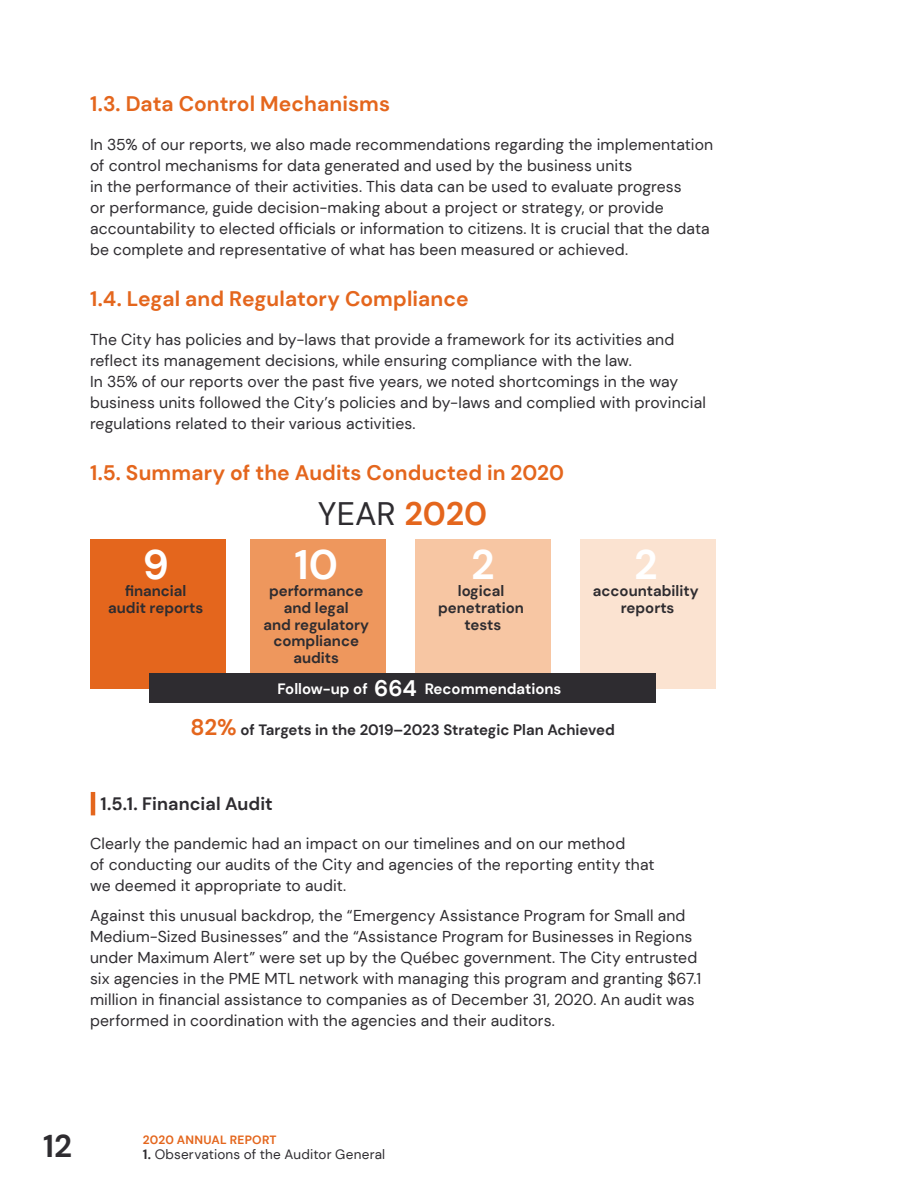
<style>
.page{position:relative;width:918px;height:1188px;background:#fff}
.page>*{position:absolute;margin:0;border:0;box-sizing:border-box;transform-origin:0 0}
.t1{font:700 41.25px "DM Sans";color:#fff}
.t2{font:32.55px "DM Sans";color:#2e2c30}
.t3{font:700 31.5px "DM Sans";color:#2e2c30}
.t4{font:700 21px "DM Sans";letter-spacing:.005em;color:#e4661d}
.t5{font:700 18px "DM Sans";letter-spacing:.005em;color:#2e2c30}
.t6{font:15.75px/21px "DM Sans";letter-spacing:.005em;color:#2e2c30}
.t7{font:700 15px/16.8px "DM Sans";color:#2e2c30;text-align:center}
.t8{font:700 15px "DM Sans";color:#fff}
.t9{font:13.5px "DM Sans";letter-spacing:.015em;color:#2e2c30}
.t10{font:700 12px "DM Sans";letter-spacing:.015em;color:#e4661d}
.s1{font-weight:700;color:#e4661d}
.s2{font-size:22.5px}
.s3{font-size:22.5px;color:#e4661d}
.s4{font-weight:700}
</style>
<div class="page">
<hr style="left:91px;top:792px;width:4px;height:23px;background:#e4661d">
<div style="left:90px;top:539px;width:135px;height:149px;background:#e4661d"></div>
<div style="left:580px;top:539px;width:135px;height:149px;background:#fbe3d1"></div>
<div style="left:251px;top:539px;width:135px;height:149px;background:#ee975d"></div>
<div style="left:415px;top:539px;width:135px;height:149px;background:#f7c6a3"></div>
<div style="left:149px;top:674px;width:507px;height:29px;background:#2e2c30"></div>
<h3 class="t4" style="left:90px;top:90px;width:302px">1.3. Data Control Mechanisms</h3>
<p class="t6" style="left:90px;top:134px;width:625px">In 35% of our reports, we also made recommendations regarding the implementation of control mechanisms for data generated and used by the business units<br>in the performance of their activities. This data can be used to evaluate progress<br>or performance, guide decision-making about a project or strategy, or provide accountability to elected officials or information to citizens. It is crucial that the data be complete and representative of what has been measured or achieved.</p>
<h3 class="t4" style="left:90px;top:285px;width:380px">1.4. Legal and Regulatory Compliance</h3>
<p class="t6" style="left:90px;top:329px;width:617px">The City has policies and by-laws that provide a framework for its activities and reflect its management decisions, while ensuring compliance with the law.<br>In 35% of our reports over the past five years, we noted shortcomings in the way business units followed the City’s policies and by-laws and complied with provincial regulations related to their various activities.</p>
<h3 class="t4" style="left:90px;top:459px;width:476px">1.5. Summary of the Audits Conducted in 2020</h3>
<h1 class="t1" style="left:143px;top:539px;width:28px">9</h1>
<p class="t7" style="left:108px;top:582px;width:97px">financial audit reports</p>
<h2 class="t2" style="left:318px;top:493px;width:171px">YEAR <span class="s1">2020</span></h2>
<h1 class="t1" style="left:295px;top:539px;width:45px">10</h1>
<p class="t7" style="left:263px;top:582px;width:107px">performance and legal<br>and regulatory compliance audits</p>
<h1 class="t1" style="left:471px;top:539px;width:25px">2</h1>
<p class="t7" style="left:438px;top:582px;width:87px">logical penetration tests</p>
<p class="t8" style="left:277px;top:680px;width:141px">Follow-up of <span class="s2">664</span></p>
<p class="t8" style="left:425px;top:680px;width:138px">Recommendations</p>
<h1 class="t1" style="left:634px;top:539px;width:25px">2</h1>
<p class="t7" style="left:593px;top:582px;width:107px">accountability reports</p>
<p class="t7" style="left:190px;top:721px;width:426px"><span class="s3">82%</span> of Targets in the 2019–2023 Strategic Plan Achieved</p>
<p class="t5" style="left:100px;top:792px;width:174px">1.5.1. Financial Audit</p>
<p class="t6" style="left:90px;top:833px;width:566px">Clearly the pandemic had an impact on our timelines and on our method<br>of conducting our audits of the City and agencies of the reporting entity that we deemed it appropriate to audit.</p>
<p class="t6" style="left:90px;top:905px;width:613px">Against this unusual backdrop, the “Emergency Assistance Program for Small and Medium-Sized Businesses” and the “Assistance Program for Businesses in Regions under Maximum Alert” were set up by the Québec government. The City entrusted six agencies in the PME MTL network with managing this program and granting $67.1 million in financial assistance to companies as of December 31, 2020. An audit was performed in coordination with the agencies and their auditors.</p>
<h3 class="t3" style="left:43px;top:1126px;width:30px">12</h3>
<p class="t10" style="left:143px;top:1132px;width:136px">2020 ANNUAL REPORT</p>
<p class="t9" style="left:143px;top:1146px;width:244px"><span class="s4">1.</span> Observations of the Auditor General</p>
</div>
